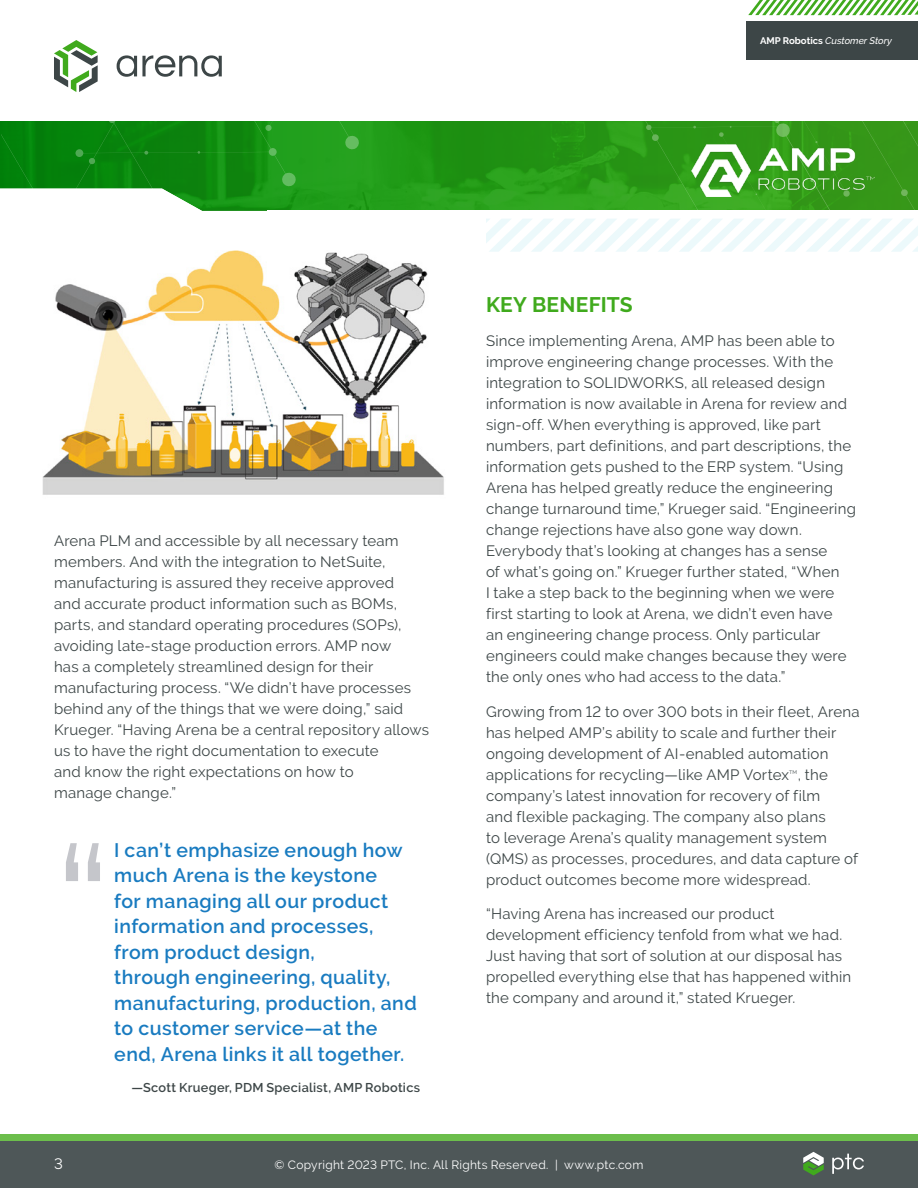
<style>
.page{position:relative;width:918px;height:1188px;background:#fff}
.page>*{position:absolute;margin:0;border:0;box-sizing:border-box;transform-origin:0 0}
._4__Text_Body{font:700 21px "PTC Raleway";letter-spacing:.01em;color:#40aa1d}
._7__Pull_Quote_-_Tex{font:600 19.5px/25.5px "PTC Raleway";letter-spacing:.025em;color:#197bc0}
._4__Text_Body-2{font:15px/21px "PTC Raleway";letter-spacing:.015em;color:#3d4647}
.t1{font:15px "PTC Raleway";color:#fff}
._7__Pull_Quote_-_Nam{font:600 12.75px "PTC Raleway";letter-spacing:.02em;color:#3d4647}
.t2{font:12px "PTC Raleway";letter-spacing:.025em;color:#fff}
.t3{font:italic 500 9.6px "PTC Raleway";color:#fff}
._4__Text_Body-3{font:5.25px "PTC Raleway";color:#3d4647}
.s1{font-weight:700;font-style:normal}
</style>
<div class="page">
<img style="left:360px;top:122px;width:123px;height:88px">
<svg style="left:0;top:40px;width:360px;height:171px"></svg>
<div style="left:0;top:1140px;width:918px;height:48px;background:#4e5758"></div>
<div style="left:0;top:1134px;width:918px;height:6px;background:#6cbe4c"></div>
<svg style="left:803px;top:1152px;width:21px;height:23px"></svg>
<svg style="left:832px;top:1154px;width:32px;height:20px"></svg>
<div style="left:746px;top:21px;width:172px;height:39px;background:#3d4647"></div>
<svg style="left:748px;top:0;width:170px;height:15px"></svg>
<svg style="left:483px;top:121px;width:435px;height:131px"></svg>
<svg style="left:66px;top:843px;width:34px;height:38px"></svg>
<img style="left:42px;top:250px;width:402px;height:245px">
<p class="t3" style="left:760px;top:35px;width:133px"><span class="s1">AMP Robotics</span> Customer Story</p>
<p class="_4__Text_Body-2" style="left:54px;top:530px;width:377px">Arena PLM and accessible by all necessary team members. And with the integration to NetSuite, manufacturing is assured they receive approved<br>and accurate product information such as BOMs, parts, and standard operating procedures (SOPs), avoiding late-stage production errors. AMP now<br>has a completely streamlined design for their manufacturing process. “We didn’t have processes behind any of the things that we were doing,” said Krueger. “Having Arena be a central repository allows us to have the right documentation to execute<br>and know the right expectations on how to<br>manage change.”</p>
<p class="_7__Pull_Quote_-_Tex" style="left:114px;top:837px;width:304px">I can’t emphasize enough how much Arena is the keystone<br>for managing all our product information and processes, from product design,<br>through engineering, quality, manufacturing, production, and to customer service—at the end, Arena links it all together.</p>
<p class="_7__Pull_Quote_-_Nam" style="left:131px;top:1080px;width:290px">—Scott Krueger, PDM Specialist, AMP Robotics</p>
<p class="_4__Text_Body" style="left:486px;top:293px;width:148px">KEY BENEFITS</p>
<p class="_4__Text_Body-2" style="left:486px;top:331px;width:372px">Since implementing Arena, AMP has been able to improve engineering change processes. With the integration to SOLIDWORKS, all released design information is now available in Arena for review and sign-off. When everything is approved, like part numbers, part definitions, and part descriptions, the information gets pushed to the ERP system. “Using Arena has helped greatly reduce the engineering change turnaround time,” Krueger said. “Engineering change rejections have also gone way down.<br>Everybody that’s looking at changes has a sense<br>of what’s going on.” Krueger further stated, “When<br>I take a step back to the beginning when we were first starting to look at Arena, we didn’t even have<br>an engineering change process. Only particular engineers could make changes because they were the only ones who had access to the data.”</p>
<p class="_4__Text_Body-2" style="left:486px;top:701px;width:375px">Growing from 12 to over 300 bots in their fleet, Arena has helped AMP’s ability to scale and further their ongoing development of AI-enabled automation applications for recycling—like AMP Vortex</p>
<p class="_4__Text_Body-2" style="left:486px;top:764px;width:374px;text-indent:312px">, the company’s latest innovation for recovery of film<br>and flexible packaging. The company also plans<br>to leverage Arena’s quality management system (QMS) as processes, procedures, and data capture of product outcomes become more widespread.</p>
<p class="_4__Text_Body-2" style="left:486px;top:904px;width:367px">“Having Arena has increased our product development efficiency tenfold from what we had.<br>Just having that sort of solution at our disposal has propelled everything else that has happened within the company and around it,” stated Krueger.</p>
<p class="_4__Text_Body-3" style="left:789px;top:769px;width:9px">TM</p>
<p class="t1" style="left:54px;top:1155px;width:10px">3</p>
<p class="t2" style="left:275px;top:1158px;width:370px">© Copyright 2023 PTC, Inc. All Rights Reserved. | www.ptc.com</p>
</div>
